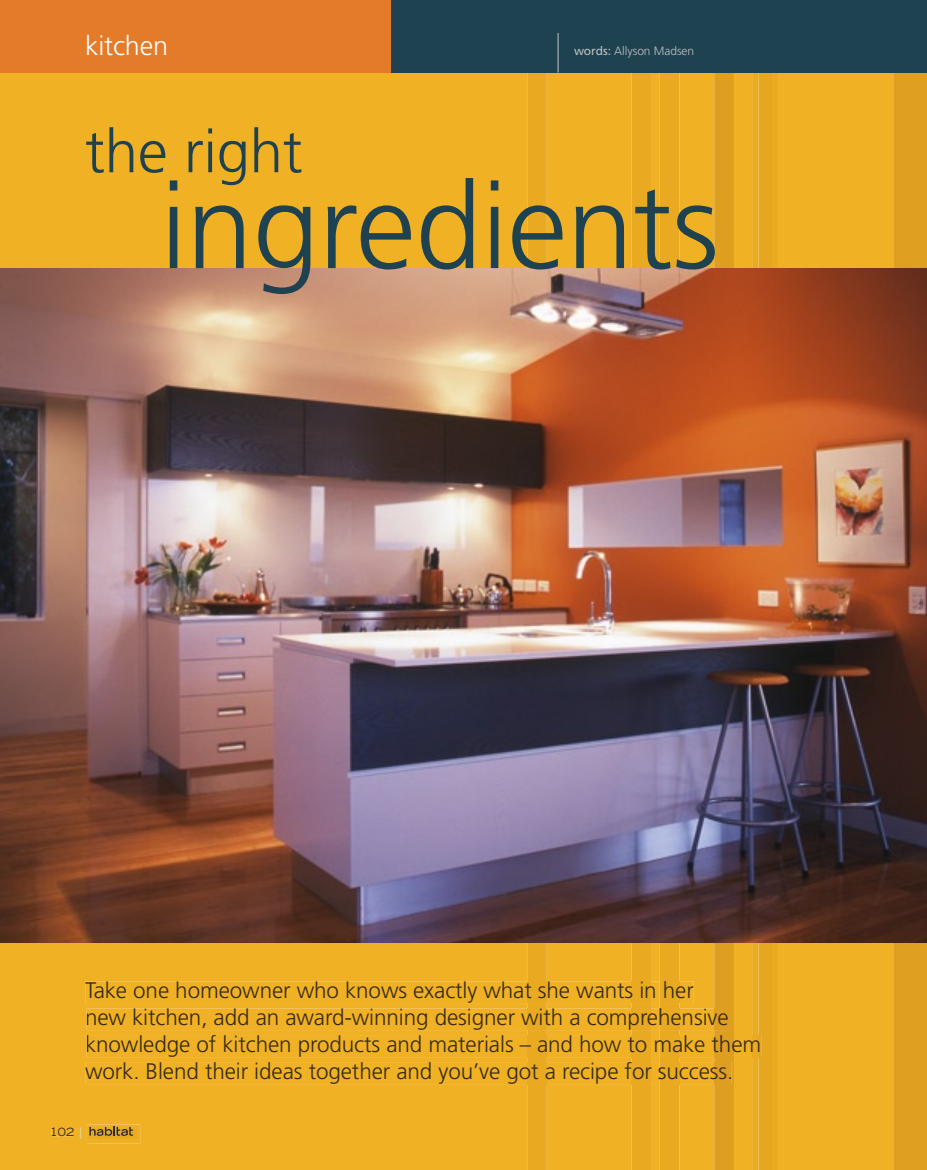
<style>
.page{position:relative;width:927px;height:1170px;background:#fff}
.page>*{position:absolute;margin:0;border:0;box-sizing:border-box;transform-origin:0 0}
.t1{font:300 120px "Frutiger";letter-spacing:-.005em;color:#1e4250}
.t2{font:300 60px "Frutiger";letter-spacing:-.005em;color:#1e4250}
.t3{font:300 27px "Frutiger";letter-spacing:-.005em;color:#fff}
.t4{font:300 22.5px/27px "Frutiger";letter-spacing:-.005em;color:#372b16}
.t5{font:300 12px "Frutiger";letter-spacing:-.005em;color:#c1c0c0}
.t6{font:expanded 11.25px "Trade Gothic LH";color:#372b16}
.s1{font-weight:400}
.s2{color:#dfe2ca}
</style>
<div class="page">
<div style="left:0;top:72px;width:895px;height:1097px;background:#f0b125"></div>
<div style="left:895px;top:72px;width:32px;height:1097px;background:#dfa021"></div>
<div style="left:772px;top:72px;width:6px;height:1097px;background:#ebab20"></div>
<svg style="left:752px;top:72px;width:20px;height:1097px;background:#e6a927"></svg>
<img style="left:0;top:268px;width:927px;height:674px">
<div style="left:734px;top:1034px;width:18px;height:22px;background:#f0b125"></div>
<div style="left:752px;top:1034px;width:6px;height:22px;background:#ebab20"></div>
<hr style="left:758px;top:1034px;width:3px;height:22px;background:#e5a620">
<div style="left:0;top:0;width:391px;height:72px;background:#e37b29"></div>
<div style="left:391px;top:0;width:536px;height:72px;background:#1e4250"></div>
<hr style="left:558px;top:33px;width:1px;height:40px;background:#c1c0c0">
<img style="left:85px;top:72px;width:650px;height:1097px">
<div style="left:52px;top:1127px;width:22px;height:8px;background:#f0b125"></div>
<p class="t3" style="left:85px;top:31px;width:85px">kitchen</p>
<p class="t5" style="left:574px;top:44px;width:122px"><span class="s1">words:</span> Allyson Madsen</p>
<h2 class="t2" style="left:85px;top:117px;width:219px">the right</h2>
<h1 class="t1" style="left:160px;top:159px;width:560px">ingredients</h1>
<p class="t4" style="left:85px;top:977px;width:678px">Take one homeowner who knows exactly what she wants in her<br>new kitchen, add an award-winning designer with a comprehensive knowledge of kitchen products and materials – and how to make them work. Blend their ideas together and you’ve got a recipe for success.</p>
<p class="t6" style="left:50px;top:1124px;width:34px">102 <span class="s2">|</span></p>
</div>
